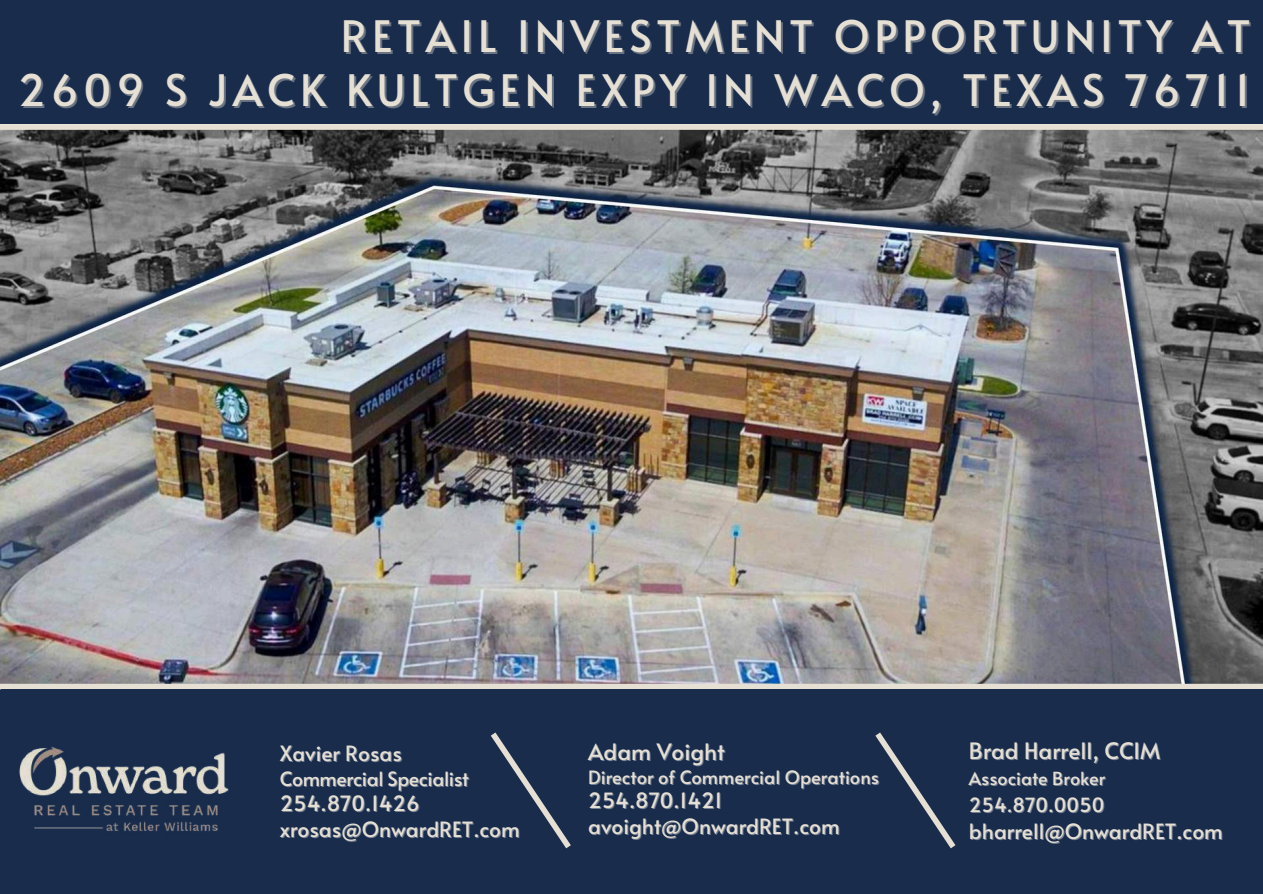
<style>
.page{position:relative;width:1263px;height:894px;background:#fff}
.page>*{position:absolute;margin:0;border:0;box-sizing:border-box;transform-origin:0 0}
.t1{font:51px/55.2px "Alata";letter-spacing:.115em;color:#e6e0d4;text-align:right}
.t2{font:43.2px/54px "Alata";letter-spacing:.115em;color:#e6e0d4;text-align:right}
.t3{font:22.5px "Alata";color:#e6e0d4}
.t4{font:21px/25.8px "Alata";color:#e6e0d4}
.t5{font:19.5px "Alata";letter-spacing:-.02em;color:#e6e0d4}
.t6{font:19.5px "Alata";color:#e6e0d4}
.t7{font:18.3px "Alata";color:#e6e0d4}
.t8{font:18px "Alata";color:#e6e0d4}
.s1{color:rgb(230 224 212/.4)}
</style>
<div class="page">
<img style="left:0;top:130px;width:1263px;height:553px">
<div style="left:0;top:0;width:1263px;height:124px;background:#192c4c"></div>
<div style="left:0;top:683px;width:1263px;height:6px;background:#e6e0d4"></div>
<div style="left:0;top:124px;width:1263px;height:6px;background:#e6e0d4"></div>
<div style="left:1px;top:689px;width:1262px;height:203px;background:#192c4c"></div>
<img style="left:19px;top:746px;width:210px;height:86px">
<svg style="left:491px;top:732px;width:80px;height:117px"></svg>
<svg style="left:875px;top:732px;width:81px;height:117px"></svg>
<h1 class="t1" style="left:198px;top:7px;width:1069px">0.898 ACRES AT 1724 SCOTT BLVD I<span class="s1">N<br></span>TEMPLE, TEXAS</h1>
<h2 class="t2" style="left:18px;top:7px;width:1234px">RETAIL INVESTMENT OPPORTUNITY AT<br>2609 S JACK KULTGEN EXPY IN WACO, TEXAS 76711</h2>
<p class="t4" style="left:280px;top:738px;width:124px">Xavier Rosas</p>
<p class="t5" style="left:280px;top:764px;width:191px">Commercial Specialist</p>
<p class="t4" style="left:280px;top:789px;width:242px">254.870.1426 xrosas@OnwardRET.com</p>
<p class="t3" style="left:588px;top:735px;width:138px">Adam Voight</p>
<p class="t7" style="left:588px;top:763px;width:292px">Director of Commercial Operations</p>
<p class="t4" style="left:588px;top:786px;width:253px">254.870.1421 avoight@OnwardRET.com</p>
<p class="t3" style="left:969px;top:733px;width:193px">Brad Harrell, CCIM</p>
<p class="t8" style="left:969px;top:764px;width:138px">Associate Broker</p>
<p class="t6" style="left:969px;top:790px;width:137px">254.870.0050</p>
<p class="t4" style="left:969px;top:817px;width:255px">bharrell@OnwardRET.com</p>
</div>
